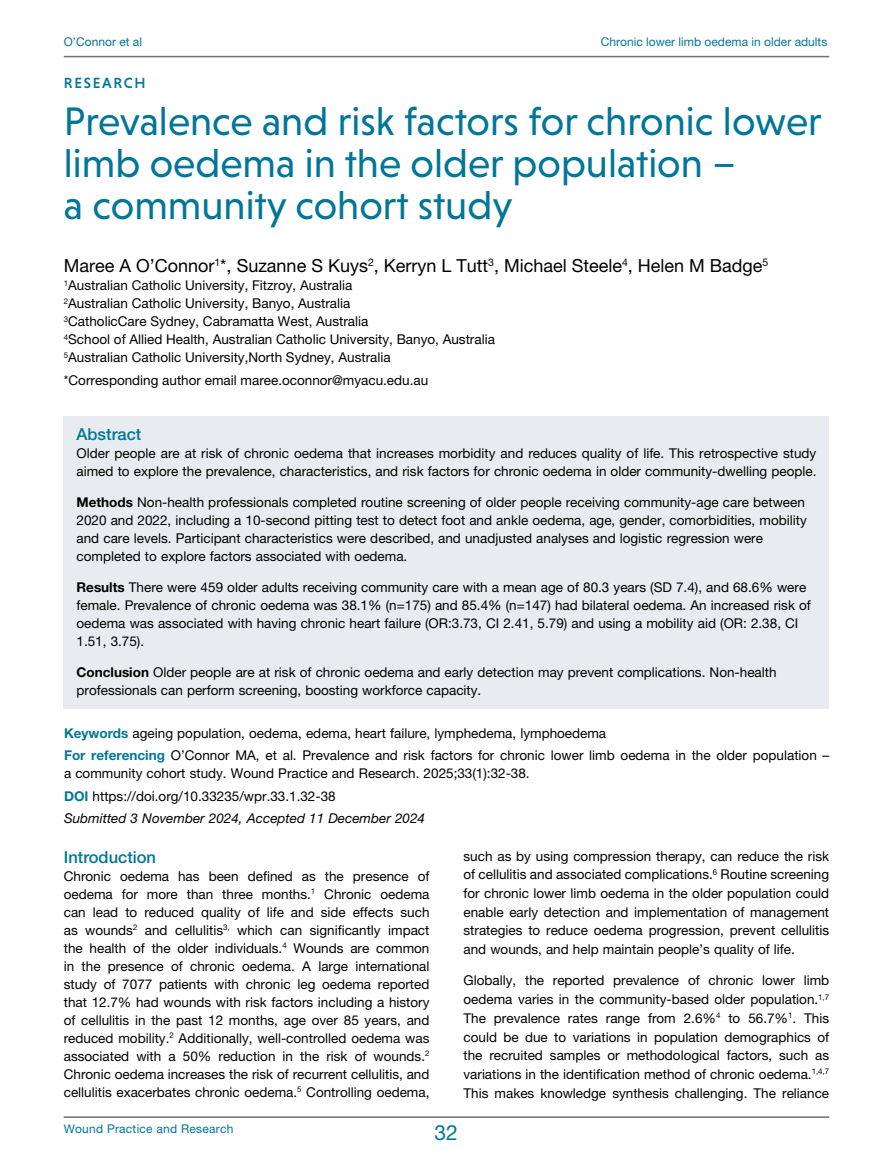
<style>
.page{position:relative;width:893px;height:1170px;background:#fff}
.page>*{position:absolute;margin:0;border:0;box-sizing:border-box;transform-origin:0 0}
.t1{font:40.5px/42px "Niveau Grotesk";color:#007698}
.t2{font:21px "Helvetica Neue LT Pro";color:#007698}
.t3{font:18px "Helvetica Neue LT Pro";color:#000}
.t4{font:500 16.5px "Helvetica Neue LT Pro";color:#007698}
.t5{font:500 15px "Niveau Grotesk";letter-spacing:.115em;color:#007698}
.t6{font:13.5px/18px "Helvetica Neue LT Pro";color:#000}
.t7{font:12px "Helvetica Neue LT Pro";color:#007698}
.t8{font:12px "Helvetica Neue LT Pro";letter-spacing:.02em;color:#007698}
.s1{font-weight:700}
.s2{font-weight:700;color:#007698}
.s3{font-style:italic}
</style>
<div class="page">
<hr style="left:64px;top:1116px;width:765px;height:1px;background:#717072">
<hr style="left:64px;top:56px;width:765px;height:1px;background:#717072">
<div style="left:64px;top:416px;width:765px;height:292px;background:#e8ecf0"></div>
<p class="t7" style="left:64px;top:34px;width:80px">O’Connor et al</p>
<p class="t7" style="left:601px;top:34px;width:228px">Chronic lower limb oedema in older adults</p>
<p class="t5" style="left:64px;top:74px;width:83px">RESEARCH</p>
<h1 class="t1" style="left:64px;top:100px;width:759px">Prevalence and risk factors for chronic lower limb oedema in the older population –<br>a community cohort study</h1>
<h3 class="t3" style="left:64px;top:255px;width:706px">Maree A O’Connor<sup>1</sup>*, Suzanne S Kuys<sup>2</sup>, Kerryn L Tutt<sup>3</sup>, Michael Steele<sup>4</sup>, Helen M Badge<sup>5</sup></h3>
<p class="t6" style="left:64px;top:276px;width:433px"><sup>1</sup>Australian Catholic University, Fitzroy, Australia<br><sup>2</sup>Australian Catholic University, Banyo, Australia<br><sup>3</sup>CatholicCare Sydney, Cabramatta West, Australia<br><sup>4</sup>School of Allied Health, Australian Catholic University, Banyo, Australia <sup>5</sup>Australian Catholic University,North Sydney, Australia</p>
<p class="t6" style="left:64px;top:370px;width:366px">*Corresponding author email maree.oconnor@myacu.edu.au</p>
<p class="t4" style="left:77px;top:424px;width:66px">Abstract</p>
<p class="t6" style="left:77px;top:444px;width:741px">Older people are at risk of chronic oedema that increases morbidity and reduces quality of life. This retrospective study aimed to explore the prevalence, characteristics, and risk factors for chronic oedema in older community-dwelling people.</p>
<p class="t6" style="left:77px;top:493px;width:732px"><span class="s1">Methods</span> Non-health professionals completed routine screening of older people receiving community-age care between 2020 and 2022, including a 10-second pitting test to detect foot and ankle oedema, age, gender, comorbidities, mobility and care levels. Participant characteristics were described, and unadjusted analyses and logistic regression were completed to explore factors associated with oedema.</p>
<p class="t6" style="left:77px;top:578px;width:736px"><span class="s1">Results</span> There were 459 older adults receiving community care with a mean age of 80.3 years (SD 7.4), and 68.6% were female. Prevalence of chronic oedema was 38.1% (n=175) and 85.4% (n=147) had bilateral oedema. An increased risk of oedema was associated with having chronic heart failure (OR:3.73, CI 2.41, 5.79) and using a mobility aid (OR: 2.38, CI 1.51, 3.75).</p>
<p class="t6" style="left:77px;top:662px;width:702px"><span class="s1">Conclusion</span> Older people are at risk of chronic oedema and early detection may prevent complications. Non-health professionals can perform screening, boosting workforce capacity.</p>
<p class="t6" style="left:64px;top:722px;width:767px;line-height:22.2px"><span class="s2">Keywords</span> ageing population, oedema, edema, heart failure, lymphedema, lymphoedema<br><span class="s2">For referencing</span> O’Connor MA, et al. Prevalence and risk factors for chronic lower limb oedema in the older population –</p>
<p class="t6" style="left:64px;top:762px;width:467px;line-height:22.2px">a community cohort study. Wound Practice and Research. 2025;33(1):32-38.<br><span class="s2">DOI</span> https://doi.org/10.33235/wpr.33.1.32-38<br><span class="s3">Submitted 3 November 2024, Accepted 11 December 2024</span></p>
<p class="t4" style="left:64px;top:846px;width:94px">Introduction</p>
<p class="t6" style="left:64px;top:866px;width:367px;text-align:justify">Chronic oedema has been defined as the presence of oedema for more than three months.<sup>1</sup> Chronic oedema can lead to reduced quality of life and side effects such as wounds<sup>2</sup> and cellulitis<sup>3,</sup> which can significantly impact the health of the older individuals.<sup>4</sup> Wounds are common in the presence of chronic oedema. A large international study of 7077 patients with chronic leg oedema reported that 12.7% had wounds with risk factors including a history of cellulitis in the past 12 months, age over 85 years, and reduced mobility.<sup>2</sup> Additionally, well-controlled oedema was associated with a 50% reduction in the risk of wounds.<sup>2<br></sup>Chronic oedema increases the risk of recurrent cellulitis, and cellulitis exacerbates chronic oedema.<sup>5</sup> Controlling oedema,</p>
<p class="t6" style="left:463px;top:846px;width:367px;line-height:18.8px;text-align:justify">such as by using compression therapy, can reduce the risk of cellulitis and associated complications.<sup>6</sup> Routine screening for chronic lower limb oedema in the older population could enable early detection and implementation of management strategies to reduce oedema progression, prevent cellulitis and wounds, and help maintain people’s quality of life.</p>
<p class="t6" style="left:463px;top:971px;width:367px;line-height:18.8px;text-align:justify">Globally, the reported prevalence of chronic lower limb oedema varies in the community-based older population.<sup>1,7<br></sup>The prevalence rates range from 2.6%<sup>4</sup> to 56.7%<sup>1</sup>. This could be due to variations in population demographics of the recruited samples or methodological factors, such as variations in the identification method of chronic oedema.<sup>1,4,7<br></sup>This makes knowledge synthesis challenging. The reliance</p>
<p class="t8" style="left:64px;top:1121px;width:171px">Wound Practice and Research</p>
<h2 class="t2" style="left:435px;top:1119px;width:25px">32</h2>
</div>
